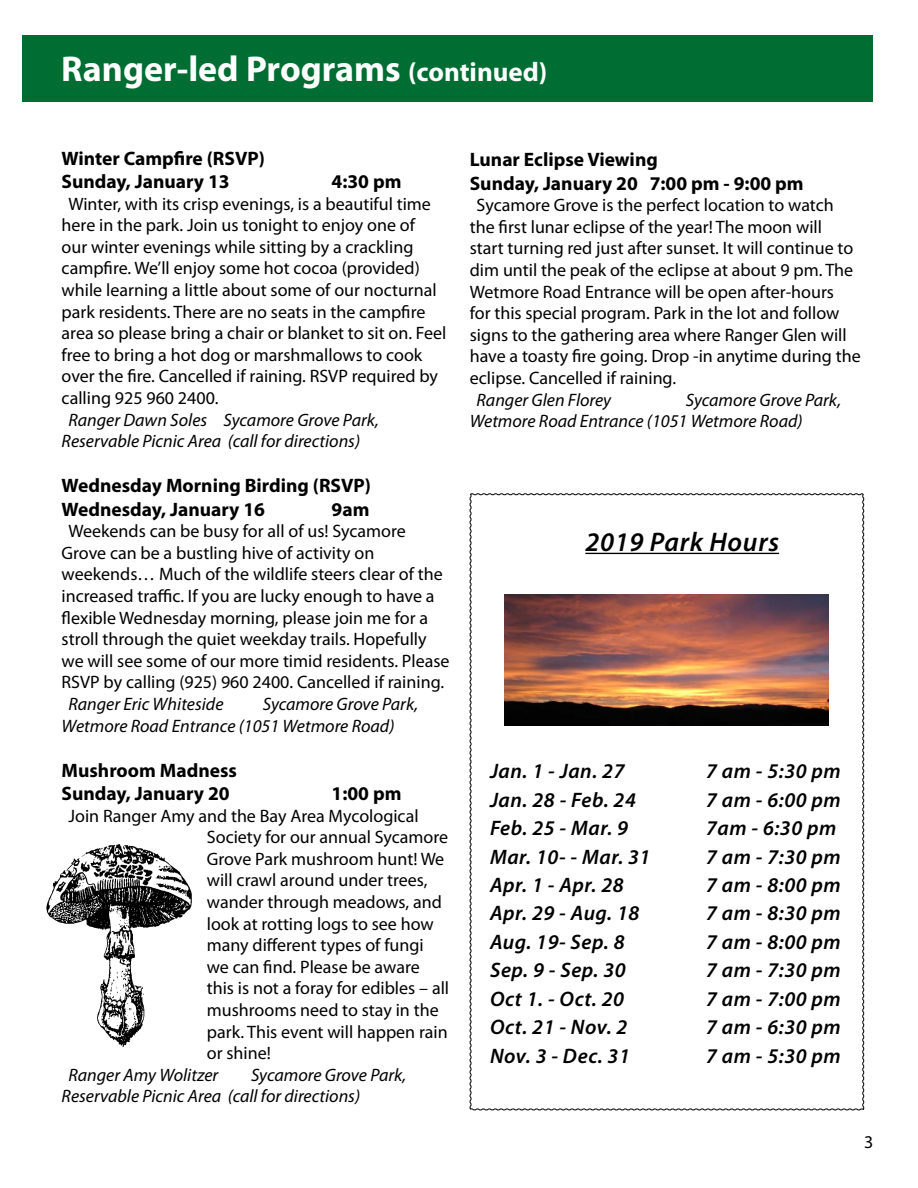
<style>
.page{position:relative;width:918px;height:1188px;background:#fff}
.page>*{position:absolute;margin:0;border:0;box-sizing:border-box;transform-origin:0 0}
.t1{font:700 36px "Myriad Pro";color:#fff}
.t2{font:italic 600 27px "Myriad Pro";letter-spacing:.025em;color:#000}
.t3{font:italic 600 21px "Myriad Pro";letter-spacing:.025em;color:#000}
.t4{font:700 19.5px/23.4px "Myriad Pro";color:#000}
.t5{font:18px/21.6px "Myriad Pro";color:#000}
.t6{font:italic 18px/21.6px "Myriad Pro";color:#000}
.s1{font-size:27px}
</style>
<div class="page">
<div style="left:23px;top:35px;width:850px;height:67px;background:#006d32"></div>
<svg style="left:469px;top:493px;width:396px;height:618px"></svg>
<hr style="left:585px;top:553px;width:194px;height:1px;background:#000">
<img style="left:505px;top:595px;width:324px;height:131px">
<img style="left:46px;top:844px;width:146px;height:203px">
<h1 class="t1" style="left:61px;top:45px;width:488px">Ranger-led Programs <span class="s1">(continued)</span></h1>
<p class="t4" style="left:62px;top:146px;width:205px">Winter Campfire (RSVP)<br>Sunday, January 13</p>
<p class="t4" style="left:332px;top:169px;width:71px">4:30 pm</p>
<p class="t5" style="left:62px;top:193px;width:386px;text-indent:7px">Winter, with its crisp evenings, is a beautiful time here in the park. Join us tonight to enjoy one of<br>our winter evenings while sitting by a crackling campfire. We’ll enjoy some hot cocoa (provided) while learning a little about some of our nocturnal park residents. There are no seats in the campfire area so please bring a chair or blanket to sit on. Feel free to bring a hot dog or marshmallows to cook over the fire. Cancelled if raining. RSVP required by calling 925 960 2400.</p>
<p class="t6" style="left:62px;top:408px;width:319px;text-indent:7px">Ranger Dawn Soles Sycamore Grove Park,<br>Reservable Picnic Area (call for directions)</p>
<p class="t4" style="left:62px;top:473px;width:311px">Wednesday Morning Birding (RSVP)<br>Wednesday, January 16</p>
<p class="t4" style="left:332px;top:497px;width:39px">9am</p>
<p class="t5" style="left:62px;top:520px;width:389px;text-indent:7px">Weekends can be busy for all of us! Sycamore Grove can be a bustling hive of activity on weekends… Much of the wildlife steers clear of the increased traffic. If you are lucky enough to have a flexible Wednesday morning, please join me for a stroll through the quiet weekday trails. Hopefully we will see some of our more timid residents. Please RSVP by calling (925) 960 2400. Cancelled if raining.</p>
<p class="t6" style="left:68px;top:693px;width:157px">Ranger Eric Whiteside</p>
<p class="t6" style="left:62px;top:693px;width:358px;text-indent:201px">Sycamore Grove Park,<br>Wetmore Road Entrance (1051 Wetmore Road)</p>
<p class="t4" style="left:62px;top:758px;width:177px">Mushroom Madness<br>Sunday, January 20</p>
<p class="t4" style="left:332px;top:781px;width:71px">1:00 pm</p>
<p class="t5" style="left:207px;top:805px;width:244px;text-indent:-138px">Join Ranger Amy and the Bay Area Mycological<br>Society for our annual Sycamore<br>Grove Park mushroom hunt! We will crawl around under trees, wander through meadows, and look at rotting logs to see how many different types of fungi we can find. Please be aware this is not a foray for edibles – all mushrooms need to stay in the park. This event will happen rain or shine!</p>
<p class="t6" style="left:68px;top:1064px;width:151px">Ranger Amy Wolitzer</p>
<p class="t6" style="left:62px;top:1064px;width:346px;text-indent:189px">Sycamore Grove Park,<br>Reservable Picnic Area (call for directions)</p>
<p class="t4" style="left:470px;top:147px;width:335px">Lunar Eclipse Viewing<br>Sunday, January 20 7:00 pm - 9:00 pm</p>
<p class="t5" style="left:470px;top:194px;width:392px;text-indent:7px">Sycamore Grove is the perfect location to watch the first lunar eclipse of the year! The moon will<br>start turning red just after sunset. It will continue to dim until the peak of the eclipse at about 9 pm. The Wetmore Road Entrance will be open after-hours<br>for this special program. Park in the lot and follow signs to the gathering area where Ranger Glen will have a toasty fire going. Drop -in anytime during the eclipse. Cancelled if raining.</p>
<p class="t6" style="left:477px;top:388px;width:136px">Ranger Glen Florey</p>
<p class="t6" style="left:470px;top:388px;width:373px;text-indent:216px">Sycamore Grove Park,<br>Wetmore Road Entrance (1051 Wetmore Road)</p>
<h2 class="t2" style="left:585px;top:524px;width:195px">2019 Park Hours</h2>
<p class="t3" style="left:490px;top:758px;width:136px">Jan. 1 - Jan. 27</p>
<p class="t3" style="left:706px;top:758px;width:136px">7 am - 5:30 pm</p>
<p class="t3" style="left:490px;top:786px;width:147px">Jan. 28 - Feb. 24</p>
<p class="t3" style="left:706px;top:786px;width:136px">7 am - 6:00 pm</p>
<p class="t3" style="left:490px;top:815px;width:140px">Feb. 25 - Mar. 9</p>
<p class="t3" style="left:706px;top:815px;width:132px">7am - 6:30 pm</p>
<p class="t3" style="left:490px;top:843px;width:162px">Mar. 10- - Mar. 31</p>
<p class="t3" style="left:706px;top:843px;width:136px">7 am - 7:30 pm</p>
<p class="t3" style="left:490px;top:872px;width:135px">Apr. 1 - Apr. 28</p>
<p class="t3" style="left:706px;top:872px;width:136px">7 am - 8:00 pm</p>
<p class="t3" style="left:490px;top:900px;width:151px">Apr. 29 - Aug. 18</p>
<p class="t3" style="left:706px;top:900px;width:136px">7 am - 8:30 pm</p>
<p class="t3" style="left:490px;top:928px;width:136px">Aug. 19- Sep. 8</p>
<p class="t3" style="left:706px;top:928px;width:136px">7 am - 8:00 pm</p>
<p class="t3" style="left:490px;top:957px;width:137px">Sep. 9 - Sep. 30</p>
<p class="t3" style="left:706px;top:957px;width:136px">7 am - 7:30 pm</p>
<p class="t3" style="left:490px;top:985px;width:136px">Oct 1. - Oct. 20</p>
<p class="t3" style="left:706px;top:985px;width:136px">7 am - 7:00 pm</p>
<p class="t3" style="left:490px;top:1014px;width:139px">Oct. 21 - Nov. 2</p>
<p class="t3" style="left:706px;top:1014px;width:136px">7 am - 6:30 pm</p>
<p class="t3" style="left:490px;top:1042px;width:141px">Nov. 3 - Dec. 31</p>
<p class="t3" style="left:706px;top:1042px;width:136px">7 am - 5:30 pm</p>
<p class="t5" style="left:864px;top:1130px;width:11px">3</p>
</div>
